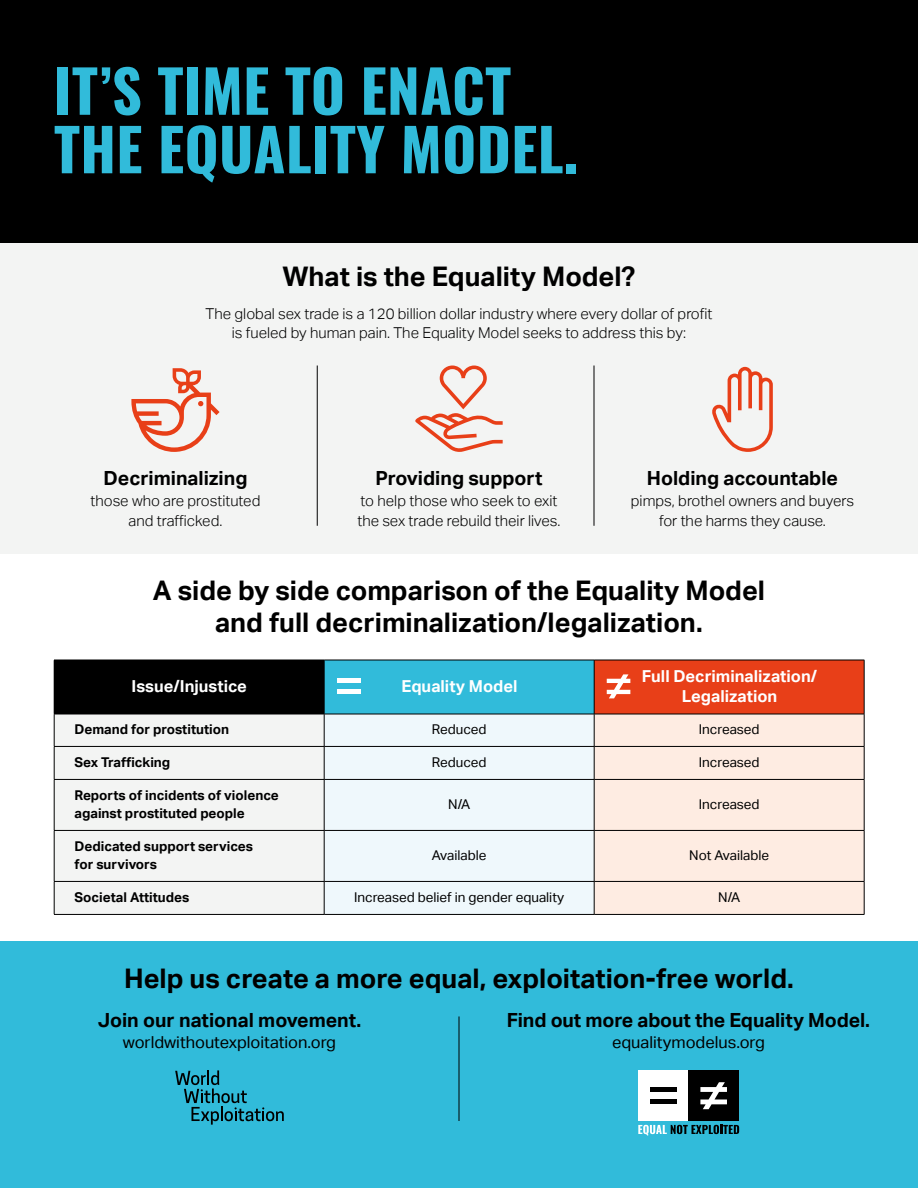
<style>
.page{position:relative;width:918px;height:1188px;background:#fff}
.page>*{position:absolute;margin:0;border:0;box-sizing:border-box;transform-origin:0 0}
.t1{font:700 58.5px/58.5px "Oswald";letter-spacing:.005em;color:#31bbda}
.t2{font:700 27px/32.4px "Aktiv Grotesk";color:#000;text-align:center}
.t3{font:700 19.5px "Aktiv Grotesk";color:#000}
.t4{font:700 16.5px/19.5px "Aktiv Grotesk";color:#fff;text-align:center}
.t5{font:16.5px "Aktiv Grotesk";color:#000}
.t6{font:300 15px/19.5px "Aktiv Grotesk";color:#000;text-align:center}
.t7{font:700 13.5px/18px "Aktiv Grotesk";color:#000}
.t8{font:13.5px "Aktiv Grotesk";color:#000}
</style>
<div class="page">
<div style="left:0;top:243px;width:918px;height:311px;background:#f3f4f3"></div>
<div style="left:0;top:942px;width:918px;height:246px;background:#31bbda"></div>
<div style="left:0;top:0;width:918px;height:243px;background:#000"></div>
<hr style="left:317px;top:366px;width:1px;height:160px;background:#000">
<hr style="left:594px;top:366px;width:1px;height:160px;background:#000">
<hr style="left:459px;top:1016px;width:1px;height:105px;background:#000">
<div style="left:54px;top:660px;width:270px;height:54px;background:#000"></div>
<div style="left:324px;top:660px;width:270px;height:54px;background:#31bbda"></div>
<div style="left:594px;top:660px;width:270px;height:54px;background:#e83f18"></div>
<div style="left:55px;top:715px;width:269px;height:199px;background:#f3f4f3"></div>
<div style="left:325px;top:715px;width:269px;height:199px;background:#eff8fc"></div>
<div style="left:595px;top:715px;width:269px;height:199px;background:#feece2"></div>
<hr style="left:324px;top:714px;width:1px;height:32px;background:#000">
<hr style="left:594px;top:714px;width:1px;height:32px;background:#000">
<hr style="left:54px;top:746px;width:270px;height:1px;background:#000">
<hr style="left:324px;top:746px;width:270px;height:1px;background:#000">
<hr style="left:324px;top:747px;width:1px;height:32px;background:#000">
<hr style="left:594px;top:746px;width:270px;height:1px;background:#000">
<hr style="left:594px;top:747px;width:1px;height:32px;background:#000">
<hr style="left:54px;top:779px;width:270px;height:1px;background:#000">
<hr style="left:324px;top:779px;width:270px;height:1px;background:#000">
<hr style="left:324px;top:780px;width:1px;height:50px;background:#000">
<hr style="left:594px;top:779px;width:270px;height:1px;background:#000">
<hr style="left:594px;top:780px;width:1px;height:50px;background:#000">
<hr style="left:54px;top:830px;width:270px;height:1px;background:#000">
<hr style="left:324px;top:830px;width:270px;height:1px;background:#000">
<hr style="left:324px;top:831px;width:1px;height:50px;background:#000">
<hr style="left:594px;top:830px;width:270px;height:1px;background:#000">
<hr style="left:594px;top:831px;width:1px;height:50px;background:#000">
<hr style="left:324px;top:882px;width:1px;height:32px;background:#000">
<hr style="left:594px;top:882px;width:1px;height:32px;background:#000">
<hr style="left:54px;top:714px;width:270px;height:1px;background:#000">
<hr style="left:54px;top:714px;width:1px;height:32px;background:#000">
<hr style="left:864px;top:714px;width:1px;height:32px;background:#000">
<hr style="left:54px;top:747px;width:1px;height:32px;background:#000">
<hr style="left:864px;top:747px;width:1px;height:32px;background:#000">
<hr style="left:54px;top:780px;width:1px;height:50px;background:#000">
<hr style="left:864px;top:780px;width:1px;height:50px;background:#000">
<hr style="left:54px;top:831px;width:1px;height:50px;background:#000">
<hr style="left:864px;top:831px;width:1px;height:50px;background:#000">
<hr style="left:54px;top:881px;width:270px;height:1px;background:#000">
<hr style="left:324px;top:881px;width:270px;height:1px;background:#000">
<hr style="left:594px;top:881px;width:270px;height:1px;background:#000">
<hr style="left:54px;top:882px;width:1px;height:32px;background:#000">
<hr style="left:864px;top:882px;width:1px;height:32px;background:#000">
<hr style="left:54px;top:914px;width:270px;height:1px;background:#000">
<hr style="left:324px;top:914px;width:270px;height:1px;background:#000">
<hr style="left:594px;top:914px;width:270px;height:1px;background:#000">
<hr style="left:324px;top:660px;width:270px;height:1px;background:#000">
<hr style="left:324px;top:660px;width:1px;height:54px;background:#000">
<hr style="left:594px;top:660px;width:270px;height:1px;background:#000">
<hr style="left:594px;top:660px;width:1px;height:54px;background:#000">
<hr style="left:864px;top:660px;width:1px;height:54px;background:#000">
<hr style="left:324px;top:714px;width:270px;height:1px;background:#000">
<hr style="left:594px;top:714px;width:270px;height:1px;background:#000">
<svg style="left:175px;top:1070px;width:109px;height:55px"></svg>
<svg style="left:131px;top:368px;width:89px;height:84px"></svg>
<svg style="left:415px;top:366px;width:88px;height:86px"></svg>
<svg style="left:712px;top:367px;width:61px;height:85px"></svg>
<div style="left:638px;top:1070px;width:50px;height:51px;background:#fff"></div>
<div style="left:688px;top:1070px;width:51px;height:51px;background:#000"></div>
<div style="left:650px;top:1087px;width:26px;height:5px;background:#000"></div>
<hr style="left:650px;top:1100px;width:26px;height:4px;background:#000">
<svg style="left:700px;top:1082px;width:27px;height:27px"></svg>
<svg style="left:638px;top:1125px;width:101px;height:11px"></svg>
<svg style="left:607px;top:674px;width:23px;height:24px"></svg>
<hr style="left:337px;top:679px;width:23px;height:4px;background:#fff">
<hr style="left:337px;top:690px;width:23px;height:4px;background:#fff">
<h1 class="t1" style="left:54px;top:65px;width:526px">IT’S TIME TO ENACT<br>THE EQUALITY MODEL.</h1>
<h2 class="t2" style="left:283px;top:260px;width:354px">What is the Equality Model?</h2>
<p class="t6" style="left:206px;top:304px;width:508px">The global sex trade is a 120 billion dollar industry where every dollar of profit is fueled by human pain. The Equality Model seeks to address this by:</p>
<h3 class="t3" style="left:103px;top:467px;width:146px">Decriminalizing</h3>
<p class="t6" style="left:91px;top:491px;width:171px">those who are prostituted and trafficked.</p>
<h3 class="t3" style="left:376px;top:467px;width:168px">Providing support</h3>
<p class="t6" style="left:357px;top:491px;width:205px;text-align:left">to help those who seek to exit the sex trade rebuild their lives.</p>
<h3 class="t3" style="left:647px;top:467px;width:193px">Holding accountable</h3>
<p class="t6" style="left:631px;top:491px;width:225px">pimps, brothel owners and buyers for the harms they cause.</p>
<h2 class="t2" style="left:153px;top:575px;width:614px">A side by side comparison of the Equality Model and full decriminalization/legalization.</h2>
<p class="t4" style="left:132px;top:677px;width:117px">Issue/Injustice</p>
<p class="t4" style="left:402px;top:677px;width:117px">Equality Model</p>
<p class="t4" style="left:642px;top:667px;width:177px">Full Decriminalization/<br>Legalization</p>
<p class="t7" style="left:74px;top:720px;width:156px">Demand for prostitution</p>
<p class="t8" style="left:432px;top:721px;width:56px">Reduced</p>
<p class="t8" style="left:699px;top:721px;width:62px">Increased</p>
<p class="t7" style="left:74px;top:753px;width:97px">Sex Trafficking</p>
<p class="t8" style="left:432px;top:754px;width:56px">Reduced</p>
<p class="t8" style="left:699px;top:754px;width:62px">Increased</p>
<p class="t7" style="left:74px;top:786px;width:206px">Reports of incidents of violence against prostituted people</p>
<p class="t8" style="left:448px;top:796px;width:24px">N/A</p>
<p class="t8" style="left:699px;top:796px;width:62px">Increased</p>
<p class="t7" style="left:74px;top:837px;width:180px">Dedicated support services for survivors</p>
<p class="t8" style="left:432px;top:847px;width:56px">Available</p>
<p class="t8" style="left:689px;top:847px;width:81px">Not Available</p>
<p class="t7" style="left:74px;top:888px;width:117px">Societal Attitudes</p>
<p class="t8" style="left:354px;top:889px;width:212px">Increased belief in gender equality</p>
<p class="t8" style="left:718px;top:889px;width:24px">N/A</p>
<h2 class="t2" style="left:124px;top:962px;width:671px">Help us create a more equal, exploitation-free world.</h2>
<h3 class="t3" style="left:98px;top:1009px;width:265px">Join our national movement.</h3>
<p class="t5" style="left:123px;top:1032px;width:215px">worldwithoutexploitation.org</p>
<h3 class="t3" style="left:507px;top:1009px;width:365px">Find out more about the Equality Model.</h3>
<p class="t5" style="left:612px;top:1032px;width:154px">equalitymodelus.org</p>
</div>
